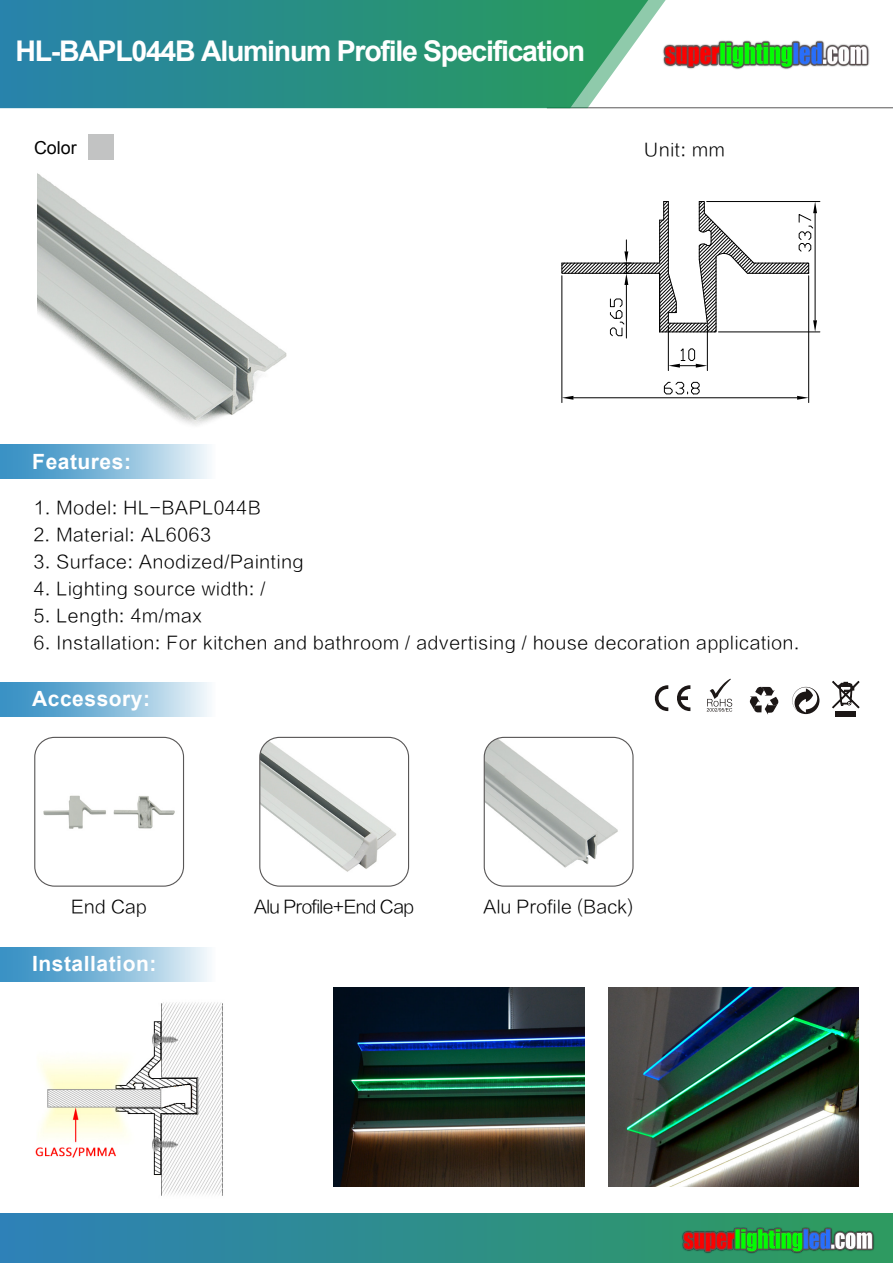
<style>
.page{position:relative;width:893px;height:1263px;background:#fff}
.page>*{position:absolute;margin:0;border:0;box-sizing:border-box;transform-origin:0 0}
.t1{font:700 28.5px "Arial";letter-spacing:-.045em;color:#fff}
.t2{font:700 21px "Arial";letter-spacing:.025em;color:#fff}
.t3{font:18px "FZLTXHK";letter-spacing:.025em;color:#000}
.t4{font:18px "FZLTXHK";letter-spacing:-.05em;color:#000}
.t5{font:18px "FZLTXHK";color:#000}
.t6{font:17.85px "Arial";color:#000}
</style>
<div class="page">
<img style="left:261px;top:737px;width:148px;height:148px">
<img style="left:37px;top:173px;width:250px;height:272px">
<img style="left:484px;top:737px;width:148px;height:148px">
<img style="left:36px;top:736px;width:149px;height:149px">
<hr style="left:547px;top:107px;width:346px;height:1px;background:#595757">
<svg style="left:0;top:0;width:666px;height:108px;background:#37968b"></svg>
<div style="left:0;top:1213px;width:893px;height:50px;background:linear-gradient(to right,#2e81b8,#2e9c5a)"></div>
<svg style="left:0;top:445px;width:209px;height:34px;background:#85bbda"></svg>
<svg style="left:654px;top:685px;width:36px;height:26px"></svg>
<svg style="left:707px;top:679px;width:25px;height:33px"></svg>
<div style="left:835px;top:711px;width:21px;height:5px;background:#1c1716"></div>
<svg style="left:832px;top:681px;width:27px;height:27px"></svg>
<svg style="left:750px;top:687px;width:29px;height:28px"></svg>
<svg style="left:792px;top:687px;width:27px;height:27px"></svg>
<svg style="left:0;top:682px;width:209px;height:34px;background:#85bbda"></svg>
<svg style="left:0;top:947px;width:209px;height:34px;background:#85bbda"></svg>
<div style="left:259px;top:737px;width:150px;height:150px;border:1px solid #595757;border-radius:20px"></div>
<div style="left:34px;top:737px;width:150px;height:150px;border:1px solid #595757;border-radius:20px"></div>
<div style="left:88px;top:135px;width:25px;height:25px;background:#c2c3c3"></div>
<hr style="left:561px;top:276px;width:1px;height:127px;background:#000">
<hr style="left:808px;top:276px;width:1px;height:127px;background:#000">
<hr style="left:573px;top:397px;width:224px;height:1px;background:#000">
<svg style="left:562px;top:396px;width:11px;height:4px"></svg>
<svg style="left:797px;top:396px;width:12px;height:4px"></svg>
<svg style="left:664px;top:382px;width:36px;height:13px"></svg>
<hr style="left:718px;top:331px;width:102px;height:1px;background:#000">
<hr style="left:707px;top:201px;width:113px;height:1px;background:#000">
<hr style="left:707px;top:326px;width:1px;height:45px;background:#000">
<hr style="left:668px;top:326px;width:1px;height:45px;background:#000">
<svg style="left:668px;top:347px;width:39px;height:21px"></svg>
<hr style="left:626px;top:285px;width:1px;height:53px;background:#000">
<svg style="left:561px;top:201px;width:256px;height:136px"></svg>
<img style="left:35px;top:1002px;width:188px;height:194px">
<div style="left:484px;top:737px;width:150px;height:150px;border:1px solid #595757;border-radius:20px"></div>
<img style="left:334px;top:987px;width:250px;height:199px">
<img style="left:608px;top:987px;width:251px;height:199px">
<img style="left:682px;top:1222px;width:194px;height:35px">
<img style="left:663px;top:36px;width:207px;height:37px">
<h1 class="t1" style="left:15px;top:32px;width:571px">HL-BAPL044B Aluminum Profile Specification</h1>
<p class="t6" style="left:34px;top:136px;width:44px">Color</p>
<p class="t3" style="left:644px;top:140px;width:82px">Unit: mm</p>
<p class="t2" style="left:32px;top:447px;width:100px">Features:</p>
<p class="t3" style="left:34px;top:497px;width:229px">1. Model: HL-BAPL044B</p>
<p class="t3" style="left:34px;top:524px;width:179px">2. Material: AL6063</p>
<p class="t3" style="left:34px;top:551px;width:272px">3. Surface: Anodized/Painting</p>
<p class="t3" style="left:34px;top:578px;width:234px">4. Lighting source width: /</p>
<p class="t3" style="left:34px;top:605px;width:170px">5. Length: 4m/max</p>
<p class="t3" style="left:34px;top:632px;width:768px">6. Installation: For kitchen and bathroom / advertising / house decoration application.</p>
<p class="t2" style="left:32px;top:685px;width:119px">Accessory:</p>
<p class="t3" style="left:71px;top:897px;width:77px">End Cap</p>
<p class="t4" style="left:254px;top:897px;width:162px">Alu Profile+End Cap</p>
<p class="t2" style="left:32px;top:950px;width:126px">Installation:</p>
<p class="t5" style="left:483px;top:897px;width:152px">Alu Profile (Back)</p>
</div>
